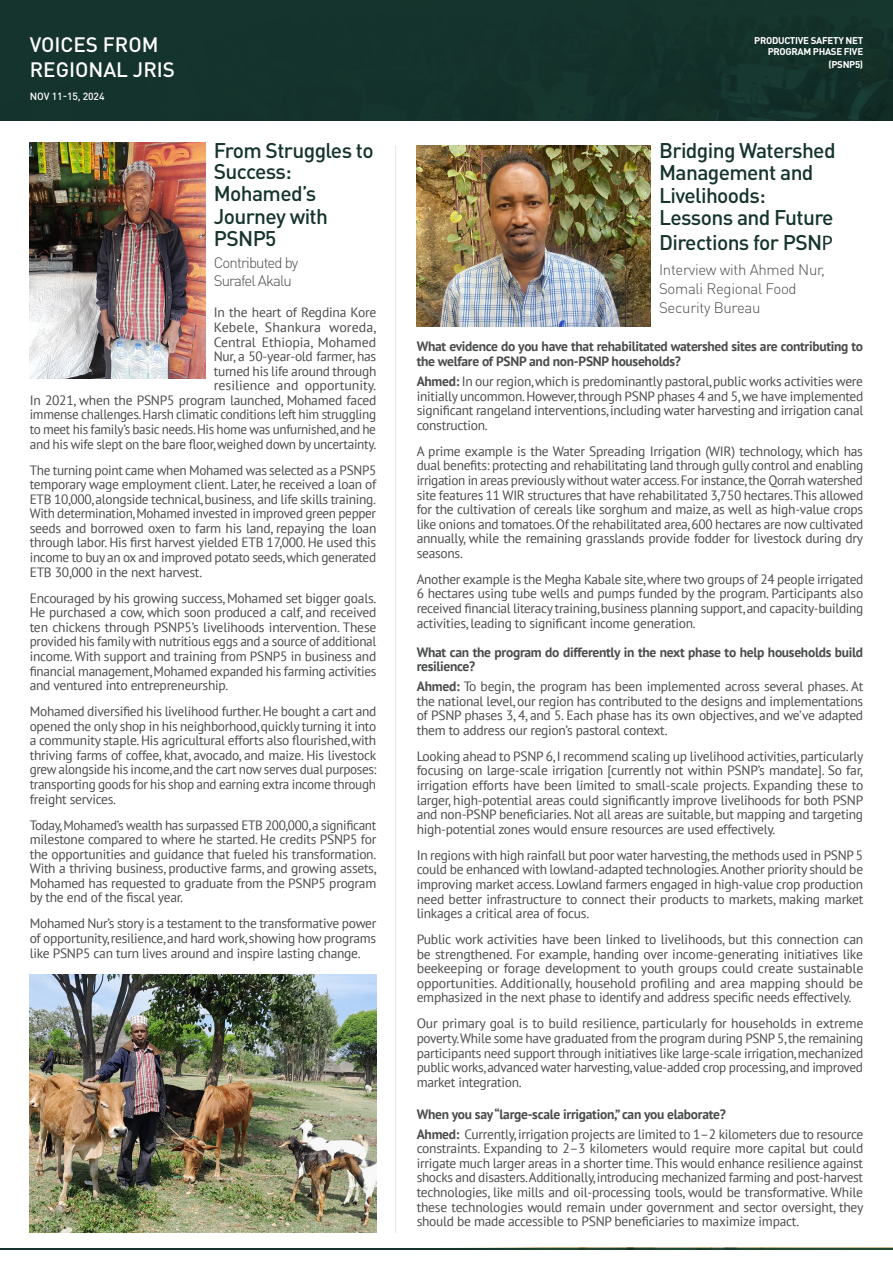
<style>
.page{position:relative;width:893px;height:1263px;background:#fff}
.page>*{position:absolute;margin:0;border:0;box-sizing:border-box;transform-origin:0 0}
.t1{font:500 21px/22.2px "DIN Pro";letter-spacing:-.03em;color:#15342d}
.t2{font:500 20.7px/24.8px "DIN Pro";color:#fff}
.t3{font:300 15px "DIN Pro";letter-spacing:-.02em;color:#4b4c4d}
.t4{font:300 15px "DIN Pro";letter-spacing:-.06em;color:#4b4c4d}
.t5{font:13.5px/14.5px "PT Sans";letter-spacing:-.02em;color:#4b4c4d;text-align:justify}
.t6{font:700 13.5px/14.5px "PT Sans";letter-spacing:-.02em;color:#4b4c4d}
.t7{font:500 10.35px "DIN Pro";letter-spacing:-.01em;color:#fff}
.t8{font:700 9.75px/12px "DIN Pro";letter-spacing:-.03em;color:#fff;text-align:right}
.s1{font-family:"Myriad Pro";font-weight:400}
.s2{font-weight:700}
</style>
<div class="page">
<div style="left:0;top:0;width:893px;height:121px;background:#15332c"></div>
<img style="left:30px;top:974px;width:346px;height:258px">
<img style="left:30px;top:142px;width:175px;height:237px">
<img style="left:417px;top:145px;width:234px;height:181px">
<hr style="left:395px;top:145px;width:1px;height:1087px;background:#e6e7e9">
<img style="left:0;top:1248px;width:893px;height:2px">
<p class="t2" style="left:30px;top:31px;width:147px">VOICES FROM<br>REGIONAL JRIS</p>
<p class="t7" style="left:30px;top:90px;width:76px">NOV 11-15, 2024</p>
<p class="t1" style="left:214px;top:139px;width:161px;line-height:21px">From Struggles to<br>Success:</p>
<p class="t1" style="left:214px;top:182px;width:116px">Mohamed’s<br>Journey with<br>PSNP5</p>
<p class="t4" style="left:214px;top:252px;width:86px">Contributed by</p>
<p class="t4" style="left:214px;top:270px;width:80px">Surafel Akalu</p>
<p class="t5" style="left:30px;top:305px;width:348px;text-align:right">In the heart of Regdina Kore<br>Kebele, Shankura woreda,<br>Central Ethiopia, Mohamed<br>Nur, a 50-year-old farmer, has<br>turned his life around through<br>resilience and opportunity.<br>In 2021, when the PSNP5 program launched, Mohamed faced immense challenges. Harsh climatic conditions left him struggling to meet his family’s basic needs. His home was unfurnished, and he and his wife slept on the bare floor, weighed down by uncertainty.</p>
<p class="t5" style="left:30px;top:462px;width:348px">The turning point came when Mohamed was selected as a PSNP5 temporary wage employment client. Later, he received a loan of ETB 10,000, alongside technical, business, and life skills training.<br>With determination, Mohamed invested in improved green pepper seeds and borrowed oxen to farm his land, repaying the loan through labor. His first harvest yielded ETB 17,000. He used this income to buy an ox and improved potato seeds, which generated ETB 30,000 in the next harvest.</p>
<p class="t5" style="left:30px;top:590px;width:348px">Encouraged by his growing success, Mohamed set bigger goals.<br>He purchased a cow, which soon produced a calf, and received ten chickens through PSNP5’s livelihoods intervention. These provided his family with nutritious eggs and a source of additional income. With support and training from PSNP5 in business and financial management, Mohamed expanded his farming activities and ventured into entrepreneurship.</p>
<p class="t5" style="left:30px;top:704px;width:348px">Mohamed diversified his livelihood further. He bought a cart and opened the only shop in his neighborhood, quickly turning it into a community staple. His agricultural efforts also flourished, with thriving farms of coffee, khat, avocado, and maize. His livestock grew alongside his income, and the cart now serves dual purposes: transporting goods for his shop and earning extra income through freight services.</p>
<p class="t5" style="left:30px;top:817px;width:348px">Today, Mohamed’s wealth has surpassed ETB 200,000, a significant milestone compared to where he started. He credits PSNP5 for the opportunities and guidance that fueled his transformation.<br>With a thriving business, productive farms, and growing assets, Mohamed has requested to graduate from the PSNP5 program by the end of the fiscal year.</p>
<p class="t5" style="left:30px;top:916px;width:348px">Mohamed Nur’s story is a testament to the transformative power of opportunity, resilience, and hard work, showing how programs like PSNP5 can turn lives around and inspire lasting change.</p>
<p class="t8" style="left:754px;top:34px;width:110px">PRODUCTIVE SAFETY NET<br>PROGRAM PHASE FIVE (PSNP5)</p>
<p class="t1" style="left:659px;top:139px;width:178px">Bridging Watershed<br>Management and<br>Livelihoods:</p>
<p class="t1" style="left:659px;top:204px;width:176px;line-height:25.2px">Lessons and Future<br>Directions for PSN<span class="s1">P</span></p>
<p class="t3" style="left:659px;top:260px;width:167px">Interview with Ahmed Nur,</p>
<p class="t3" style="left:659px;top:278px;width:139px">Somali Regional Food</p>
<p class="t3" style="left:659px;top:297px;width:103px">Security Bureau</p>
<p class="t6" style="left:417px;top:339px;width:448px">What evidence do you have that rehabilitated watershed sites are contributing to the welfare of PSNP and non-PSNP households?</p>
<p class="t5" style="left:417px;top:374px;width:448px"><span class="s2">Ahmed:</span> In our region, which is predominantly pastoral, public works activities were initially uncommon. However, through PSNP phases 4 and 5, we have implemented significant rangeland interventions, including water harvesting and irrigation canal construction.</p>
<p class="t5" style="left:417px;top:443px;width:448px">A prime example is the Water Spreading Irrigation (WIR) technology, which has dual benefits: protecting and rehabilitating land through gully control and enabling irrigation in areas previously without water access. For instance, the Qorrah watershed site features 11 WIR structures that have rehabilitated 3,750 hectares. This allowed for the cultivation of cereals like sorghum and maize, as well as high-value crops like onions and tomatoes. Of the rehabilitated area, 600 hectares are now cultivated annually, while the remaining grasslands provide fodder for livestock during dry seasons.</p>
<p class="t5" style="left:417px;top:571px;width:448px">Another example is the Megha Kabale site, where two groups of 24 people irrigated 6 hectares using tube wells and pumps funded by the program. Participants also received financial literacy training, business planning support, and capacity-building activities, leading to significant income generation.</p>
<p class="t6" style="left:417px;top:644px;width:448px">What can the program do differently in the next phase to help households build resilience?</p>
<p class="t5" style="left:417px;top:679px;width:448px"><span class="s2">Ahmed:</span> To begin, the program has been implemented across several phases. At the national level, our region has contributed to the designs and implementations of PSNP phases 3, 4, and 5. Each phase has its own objectives, and we’ve adapted them to address our region’s pastoral context.</p>
<p class="t5" style="left:417px;top:748px;width:448px">Looking ahead to PSNP 6, I recommend scaling up livelihood activities, particularly focusing on large-scale irrigation [currently not within PSNP’s mandate]. So far, irrigation efforts have been limited to small-scale projects. Expanding these to larger, high-potential areas could significantly improve livelihoods for both PSNP and non-PSNP beneficiaries. Not all areas are suitable, but mapping and targeting high-potential zones would ensure resources are used effectively.</p>
<p class="t5" style="left:417px;top:847px;width:448px">In regions with high rainfall but poor water harvesting, the methods used in PSNP 5 could be enhanced with lowland-adapted technologies. Another priority should be improving market access. Lowland farmers engaged in high-value crop production need better infrastructure to connect their products to markets, making market linkages a critical area of focus.</p>
<p class="t5" style="left:417px;top:932px;width:448px">Public work activities have been linked to livelihoods, but this connection can be strengthened. For example, handing over income-generating initiatives like beekeeping or forage development to youth groups could create sustainable opportunities. Additionally, household profiling and area mapping should be emphasized in the next phase to identify and address specific needs effectively.</p>
<p class="t5" style="left:417px;top:1016px;width:448px">Our primary goal is to build resilience, particularly for households in extreme poverty. While some have graduated from the program during PSNP 5, the remaining participants need support through initiatives like large-scale irrigation, mechanized public works, advanced water harvesting, value-added crop processing, and improved market integration.</p>
<p class="t6" style="left:417px;top:1106px;width:311px">When you say “large-scale irrigation,” can you elaborate?</p>
<p class="t5" style="left:417px;top:1126px;width:448px"><span class="s2">Ahmed:</span> Currently, irrigation projects are limited to 1–2 kilometers due to resource constraints. Expanding to 2–3 kilometers would require more capital but could irrigate much larger areas in a shorter time. This would enhance resilience against shocks and disasters. Additionally, introducing mechanized farming and post-harvest technologies, like mills and oil-processing tools, would be transformative. While these technologies would remain under government and sector oversight, they should be made accessible to PSNP beneficiaries to maximize impact.</p>
</div>
